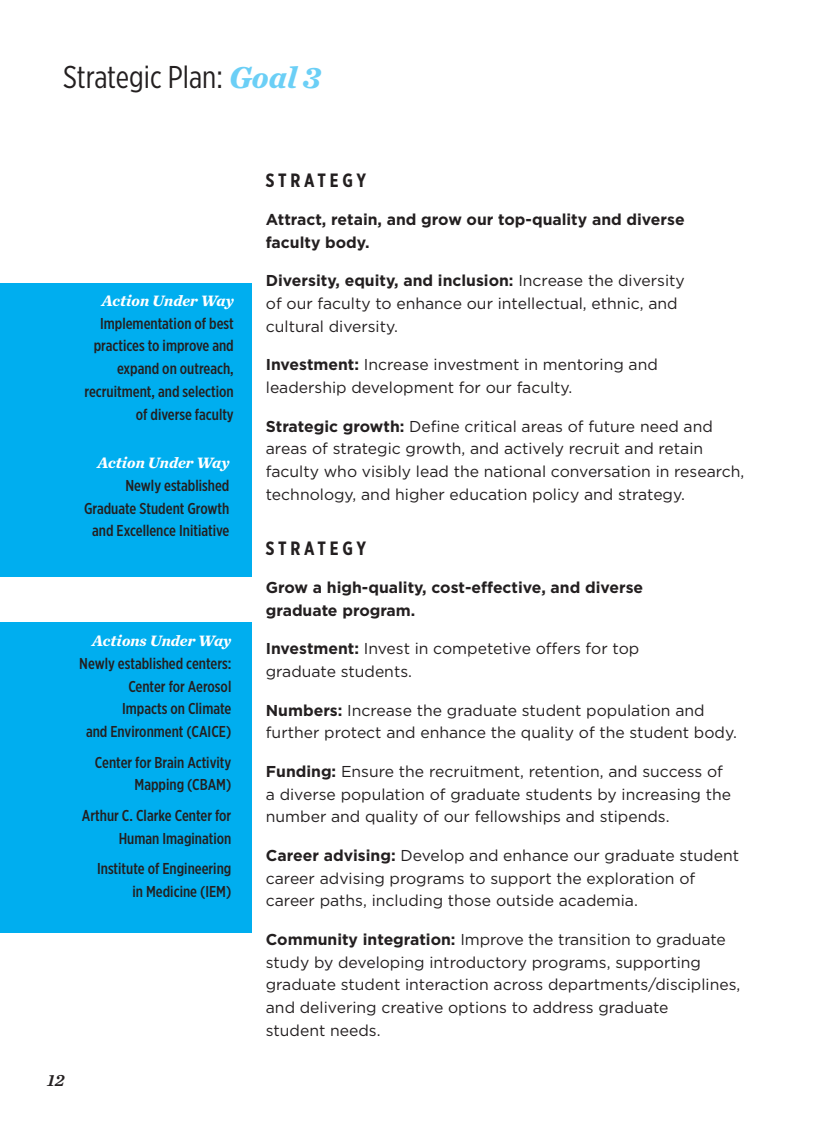
<style>
.page{position:relative;width:819px;height:1134px;background:#fff}
.page>*{position:absolute;margin:0;border:0;box-sizing:border-box;transform-origin:0 0}
.t1{font:31.5px "Gotham X Narrow";color:#231f20}
.t2{font:700 19.25px "Gotham X Narrow";letter-spacing:.195em;color:#231f20}
.t3{font:italic 17.5px "Chronicle Text G2 Semi";color:#231f20}
.t4{font:15.75px/22.8px "Gotham";color:#231f20}
.t5{font:500 15.75px/22.8px "Gotham X Narrow";color:#231f20;text-align:right}
.t6{font:700 15.75px/22.8px "Gotham";color:#231f20}
.s1{font-family:"Chronicle Text G2";font-weight:700;font-style:italic;color:#6bcff6}
.s2{font-family:"Chronicle Text G2";font-weight:700;font-style:italic;color:#fff}
.s3{font-weight:700}
</style>
<div class="page">
<div style="left:0;top:284px;width:252px;height:293px;background:#00aeef"></div>
<div style="left:0;top:622px;width:252px;height:310px;background:#00aeef"></div>
<p class="t1" style="left:63px;top:58px;width:259px">Strategic Plan: <span class="s1">Goal 3</span></p>
<p class="t5" style="left:85px;top:289px;width:151px"><span class="s2">Action Under Way<br></span>Implementation of best practices to improve and expand on outreach, recruitment, and selection of diverse faculty</p>
<p class="t5" style="left:84px;top:451px;width:147px"><span class="s2">Action Under Way<br></span>Newly established<br>Graduate Student Growth and Excellence Initiative</p>
<p class="t5" style="left:79px;top:629px;width:154px"><span class="s2">Actions Under Way<br></span>Newly established centers:</p>
<p class="t5" style="left:86px;top:674px;width:147px">Center for Aerosol<br>Impacts on Climate<br>and Environment (CAICE)</p>
<p class="t5" style="left:95px;top:751px;width:138px">Center for Brain Activity<br>Mapping (CBAM)</p>
<p class="t5" style="left:82px;top:804px;width:151px">Arthur C. Clarke Center for<br>Human Imagination</p>
<p class="t5" style="left:97px;top:857px;width:136px">Institute of Engineering in Medicine (IEM)</p>
<p class="t3" style="left:47px;top:1067px;width:19px">12</p>
<p class="t2" style="left:266px;top:168px;width:102px">STRATEGY</p>
<p class="t6" style="left:266px;top:208px;width:420px">Attract, retain, and grow our top-quality and diverse faculty body.</p>
<p class="t4" style="left:266px;top:269px;width:420px"><span class="s3">Diversity, equity, and inclusion:</span> Increase the diversity of our faculty to enhance our intellectual, ethnic, and cultural diversity.</p>
<p class="t4" style="left:266px;top:353px;width:394px"><span class="s3">Investment:</span> Increase investment in mentoring and leadership development for our faculty.</p>
<p class="t4" style="left:266px;top:414px;width:480px"><span class="s3">Strategic growth:</span> Define critical areas of future need and areas of strategic growth, and actively recruit and retain faculty who visibly lead the national conversation in research, technology, and higher education policy and strategy.</p>
<p class="t2" style="left:266px;top:536px;width:102px">STRATEGY</p>
<p class="t6" style="left:266px;top:576px;width:379px">Grow a high-quality, cost-effective, and diverse graduate program.</p>
<p class="t4" style="left:266px;top:637px;width:375px"><span class="s3">Investment:</span> Invest in competetive offers for top graduate students.</p>
<p class="t4" style="left:266px;top:698px;width:473px"><span class="s3">Numbers:</span> Increase the graduate student population and further protect and enhance the quality of the student body.</p>
<p class="t4" style="left:266px;top:760px;width:467px"><span class="s3">Funding:</span> Ensure the recruitment, retention, and success of a diverse population of graduate students by increasing the number and quality of our fellowships and stipends.</p>
<p class="t4" style="left:266px;top:844px;width:475px"><span class="s3">Career advising:</span> Develop and enhance our graduate student career advising programs to support the exploration of career paths, including those outside academia.</p>
<p class="t4" style="left:266px;top:928px;width:476px"><span class="s3">Community integration:</span> Improve the transition to graduate study by developing introductory programs, supporting graduate student interaction across departments/disciplines, and delivering creative options to address graduate<br>student needs.</p>
</div>
